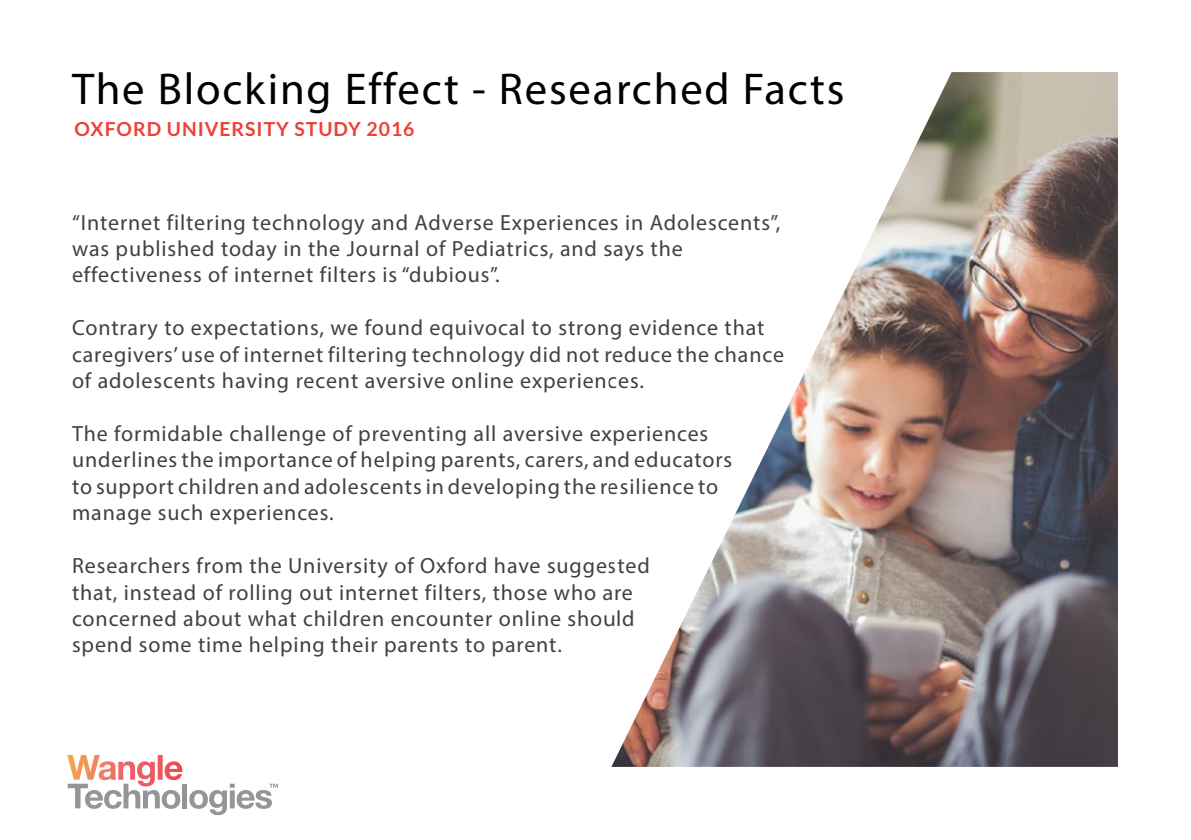
<style>
.page{position:relative;width:1191px;height:840px;background:#fff}
.page>*{position:absolute;margin:0;border:0;box-sizing:border-box;transform-origin:0 0}
.t1{font:44.6px "Myriad Pro";letter-spacing:.04em;color:#000}
.t2{font:22px/26.4px "Myriad Pro";letter-spacing:.04em;color:#414042}
.t3{font:700 19.4px "Lato";letter-spacing:.05em;color:#ee4036}
</style>
<div class="page">
<img style="left:612px;top:72px;width:506px;height:694px">
<svg style="left:67px;top:755px;width:115px;height:53px"></svg>
<div style="left:182px;top:783px;width:5px;height:24px;background:#939598"></div>
<svg style="left:189px;top:783px;width:89px;height:31px"></svg>
<h1 class="t1" style="left:72px;top:62px;width:774px">The Blocking Effect - Researched Facts</h1>
<p class="t3" style="left:74px;top:117px;width:341px">OXFORD UNIVERSITY STUDY 2016</p>
<p class="t2" style="left:72px;top:208px;width:710px">“Internet filtering technology and Adverse Experiences in Adolescents”, was published today in the Journal of Pediatrics, and says the effectiveness of internet filters is “dubious”.</p>
<p class="t2" style="left:72px;top:314px;width:713px">Contrary to expectations, we found equivocal to strong evidence that caregivers’ use of internet filtering technology did not reduce the chance of adolescents having recent aversive online experiences.</p>
<p class="t2" style="left:72px;top:420px;width:662px">The formidable challenge of preventing all aversive experiences underlines the importance of helping parents, carers, and educators to support children and adolescents in developing the resilience to manage such experiences.</p>
<p class="t2" style="left:72px;top:552px;width:579px">Researchers from the University of Oxford have suggested that, instead of rolling out internet filters, those who are concerned about what children encounter online should spend some time helping their parents to parent.</p>
</div>
